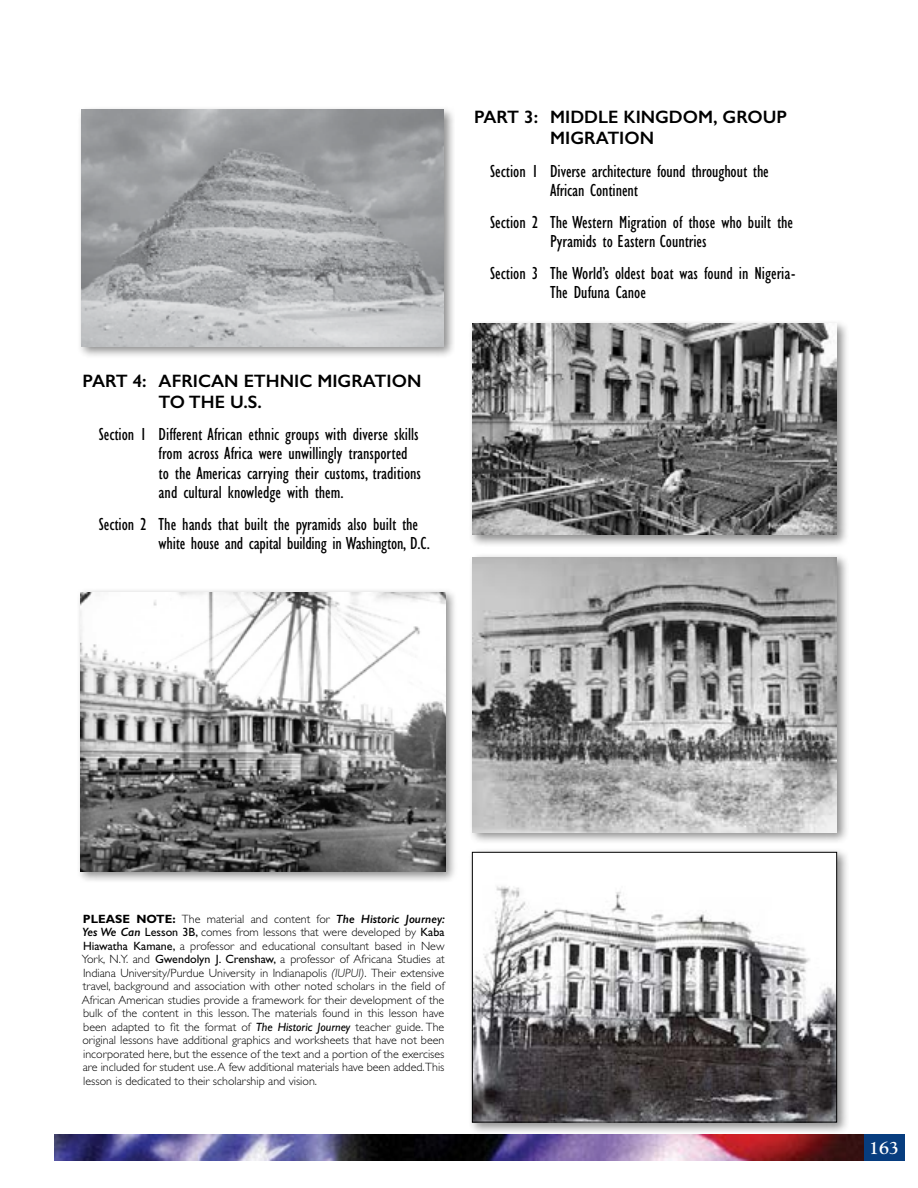
<style>
.page{position:relative;width:918px;height:1188px;background:#fff}
.page>*{position:absolute;margin:0;border:0;box-sizing:border-box;transform-origin:0 0}
.t1{font:condensed 18px/19.5px "Gill Sans";color:#000}
.t2{font:600 18px/21px "Gill Sans";color:#000}
.t3{font:700 18px "Goudy";color:#fff}
.t4{font:300 12px/13.5px "Gill Sans";color:#000;text-align:justify}
.s1{font-weight:700}
.s2{font-weight:600;font-style:italic}
.s3{font-weight:400}
.s4{font-style:italic}
.s5{font-weight:400;font-style:italic}
</style>
<div class="page">
<div style="left:468px;top:320px;width:381px;height:227px;background:#000;opacity:.45"></div>
<img style="left:472px;top:324px;width:365px;height:211px">
<div style="left:468px;top:553px;width:381px;height:291px;background:#000;opacity:.45"></div>
<img style="left:473px;top:557px;width:364px;height:275px">
<div style="left:77px;top:106px;width:378px;height:253px;background:#000;opacity:.45"></div>
<img style="left:81px;top:109px;width:363px;height:238px">
<img style="left:54px;top:1134px;width:810px;height:27px">
<div style="left:864px;top:1134px;width:40px;height:27px;background:#073d7f"></div>
<div style="left:77px;top:588px;width:381px;height:295px;background:#000;opacity:.45"></div>
<img style="left:81px;top:592px;width:364px;height:279px">
<div style="left:468px;top:848px;width:381px;height:287px;background:#000;opacity:.45"></div>
<img style="left:474px;top:854px;width:361px;height:266px">
<div style="left:472px;top:852px;width:365px;height:270px;border:1px solid #000"></div>
<h1 class="t2" style="left:159px;top:370px;width:264px;text-indent:-76px">PART 4: AFRICAN ETHNIC MIGRATION<br>TO THE U.S.</h1>
<h1 class="t1" style="left:159px;top:425px;width:264px;text-indent:-60px">Section 1 Different African ethnic groups with diverse skills from across Africa were unwillingly transported to the Americas carrying their customs, traditions and cultural knowledge with them.</h1>
<h1 class="t1" style="left:159px;top:515px;width:273px;text-indent:-60px">Section 2 The hands that built the pyramids also built the white house and capital building in Washington, D.C.</h1>
<h1 class="t2" style="left:550px;top:106px;width:238px;text-indent:-76px">PART 3: MIDDLE KINGDOM, GROUP<br>MIGRATION</h1>
<h1 class="t1" style="left:550px;top:162px;width:220px;text-indent:-60px">Section 1 Diverse architecture found throughout the<br>African Continent</h1>
<h1 class="t1" style="left:550px;top:213px;width:244px;text-indent:-60px">Section 2 The Western Migration of those who built the<br>Pyramids to Eastern Countries</h1>
<h1 class="t1" style="left:550px;top:264px;width:247px;text-indent:-60px">Section 3 The World’s oldest boat was found in Nigeria-<br>The Dufuna Canoe</h1>
<p class="t4" style="left:82px;top:912px;width:365px"><span class="s1">PLEASE NOTE:</span> The material and content for <span class="s2">The Historic Journey:<br>Yes We Can</span> <span class="s3">Lesson 3B,</span> comes from lessons that were developed by <span class="s3">Kaba Hiawatha Kamane,</span> a professor and educational consultant based in New York, N.Y. and <span class="s3">Gwendolyn J. Crenshaw,</span> a professor of Africana Studies at Indiana University/Purdue University in Indianapolis <span class="s4">(IUPUI)</span>. Their extensive travel, background and association with other noted scholars in the field of African American studies provide a framework for their development of the bulk of the content in this lesson. The materials found in this lesson have been adapted to fit the format of <span class="s5">The Historic Journey</span> teacher guide. The original lessons have additional graphics and worksheets that have not been incorporated here, but the essence of the text and a portion of the exercises are included for student use. A few additional materials have been added.This lesson is dedicated to their scholarship and vision.</p>
<h1 class="t3" style="left:869px;top:1137px;width:32px">163</h1>
</div>
